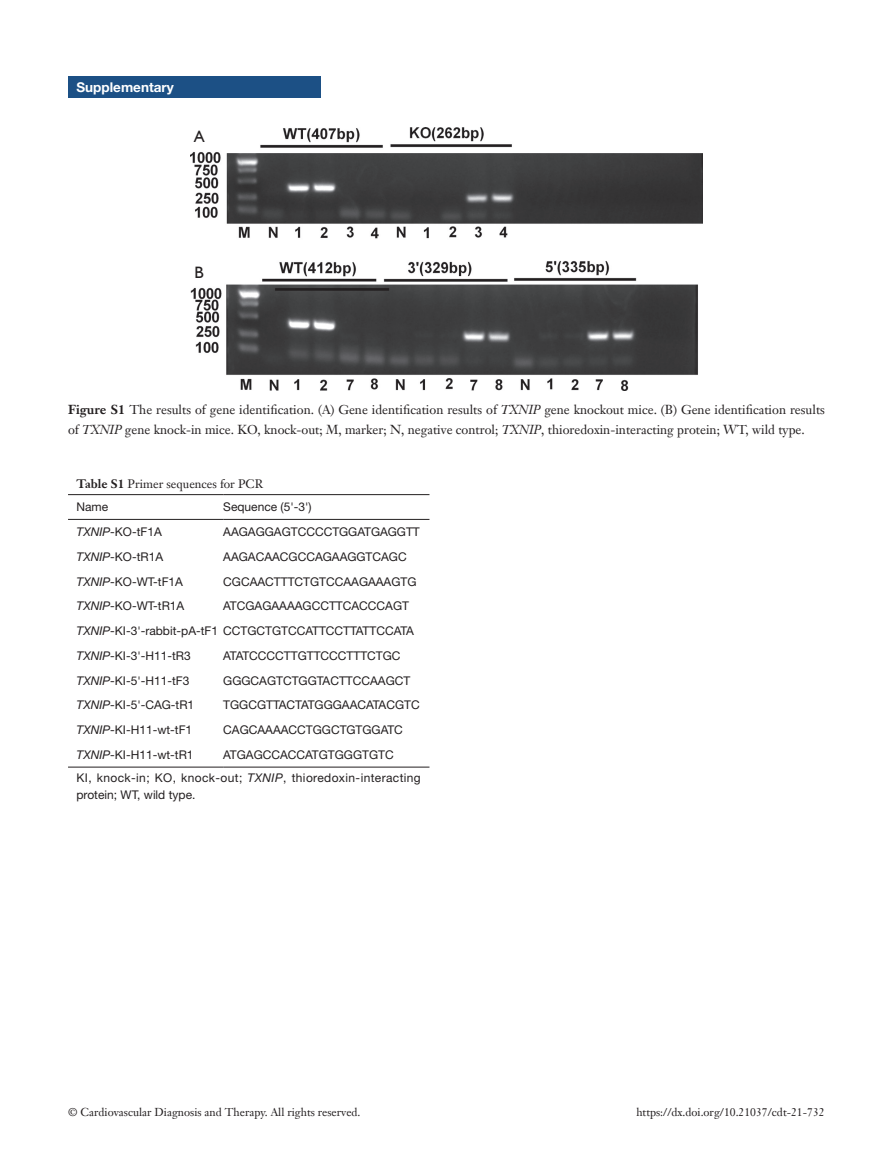
<style>
.page{position:relative;width:893px;height:1170px;background:#fff}
.page>*{position:absolute;margin:0;border:0;box-sizing:border-box;transform-origin:0 0}
.t1{font:16.5px "Humanist 521 BT";color:#231f20}
.t2{font:700 13.5px "Helvetica Neue LT Pro";color:#fff}
.t3{font:12.75px/19.5px "Janson Text LT";color:#231f20}
.t4{font:12px/24.8px "Helvetica Neue LT Pro";color:#231f20}
.t5{font:12px/23px "Helvetica Neue LT Pro";letter-spacing:.03em;color:#231f20}
.t6{font:12px "Janson Text LT";color:#231f20}
.t7{font:11.25px "Janson Text LT";color:#231f20}
.s1{font-weight:700}
.s2{font-style:italic}
</style>
<div class="page">
<img style="left:191px;top:128px;width:511px;height:262px">
<div style="left:191px;top:128px;width:17px;height:17px;background:#fff"></div>
<div style="left:191px;top:264px;width:17px;height:17px;background:#fff"></div>
<hr style="left:68px;top:766px;width:155px;height:1px;background:#231f20">
<hr style="left:223px;top:766px;width:206px;height:1px;background:#231f20">
<hr style="left:68px;top:494px;width:155px;height:1px;background:#231f20">
<hr style="left:223px;top:494px;width:206px;height:1px;background:#231f20">
<hr style="left:68px;top:519px;width:155px;height:1px;background:#231f20">
<hr style="left:223px;top:519px;width:206px;height:1px;background:#231f20">
<div style="left:68px;top:77px;width:252px;height:21px;background:#1c5085"></div>
<p class="t2" style="left:77px;top:79px;width:99px">Supplementary</p>
<h1 class="t1" style="left:194px;top:126px;width:12px">A</h1>
<h1 class="t1" style="left:194px;top:262px;width:11px">B</h1>
<p class="t3" style="left:68px;top:400px;width:758px"><span class="s1">Figure S1</span> The results of gene identification. (A) Gene identification results of <span class="s2">TXNIP</span> gene knockout mice. (B) Gene identification results of <span class="s2">TXNIP</span> gene knock-in mice. KO, knock-out; M, marker; N, negative control; <span class="s2">TXNIP</span>, thioredoxin-interacting protein; WT, wild type.</p>
<p class="t6" style="left:77px;top:476px;width:188px"><span class="s1">Table S1</span> Primer sequences for PCR</p>
<p class="t4" style="left:77px;top:494px;width:33px">Name</p>
<p class="t4" style="left:223px;top:494px;width:90px">Sequence (5'-3')</p>
<p class="t4" style="left:77px;top:519px;width:87px"><span class="s2">TXNIP</span>-KO-tF1A</p>
<p class="t4" style="left:223px;top:519px;width:198px">AAGAGGAGTCCCCTGGATGAGGTT</p>
<p class="t4" style="left:77px;top:544px;width:88px"><span class="s2">TXNIP</span>-KO-tR1A</p>
<p class="t4" style="left:223px;top:544px;width:185px">AAGACAACGCCAGAAGGTCAGC</p>
<p class="t4" style="left:77px;top:568px;width:108px"><span class="s2">TXNIP</span>-KO-WT-tF1A</p>
<p class="t4" style="left:223px;top:568px;width:195px">CGCAACTTTCTGTCCAAGAAAGTG</p>
<p class="t4" style="left:77px;top:593px;width:109px"><span class="s2">TXNIP</span>-KO-WT-tR1A</p>
<p class="t4" style="left:77px;top:593px;width:339px;text-indent:147px">ATCGAGAAAAGCCTTCACCCAGT<br><span class="s2">TXNIP</span>-KI-3'-rabbit-pA-tF1 CCTGCTGTCCATTCCTTATTCCATA<br><span class="s2">TXNIP</span>-KI-3'-H11-tR3</p>
<p class="t4" style="left:223px;top:643px;width:179px">ATATCCCCTTGTTCCCTTTCTGC</p>
<p class="t4" style="left:77px;top:667px;width:114px"><span class="s2">TXNIP</span>-KI-5'-H11-tF3</p>
<p class="t4" style="left:223px;top:667px;width:189px">GGGCAGTCTGGTACTTCCAAGCT</p>
<p class="t4" style="left:77px;top:692px;width:119px"><span class="s2">TXNIP</span>-KI-5'-CAG-tR1</p>
<p class="t4" style="left:223px;top:692px;width:198px">TGGCGTTACTATGGGAACATACGTC</p>
<p class="t4" style="left:77px;top:717px;width:117px"><span class="s2">TXNIP</span>-KI-H11-wt-tF1</p>
<p class="t4" style="left:223px;top:717px;width:181px">CAGCAAAACCTGGCTGTGGATC</p>
<p class="t4" style="left:77px;top:742px;width:119px"><span class="s2">TXNIP</span>-KI-H11-wt-tR1</p>
<p class="t5" style="left:77px;top:743px;width:346px;text-indent:147px">ATGAGCCACCATGTGGGTGTC<br>KI, knock-in; KO, knock-out; <span class="s2">TXNIP</span>, thioredoxin-interacting</p>
<p class="t4" style="left:77px;top:781px;width:120px">protein; WT, wild type.</p>
<p class="t7" style="left:68px;top:1104px;width:294px">© Cardiovascular Diagnosis and Therapy. All rights reserved.</p>
<p class="t7" style="left:636px;top:1104px;width:190px">https://dx.doi.org/10.21037/cdt-21-732</p>
</div>
